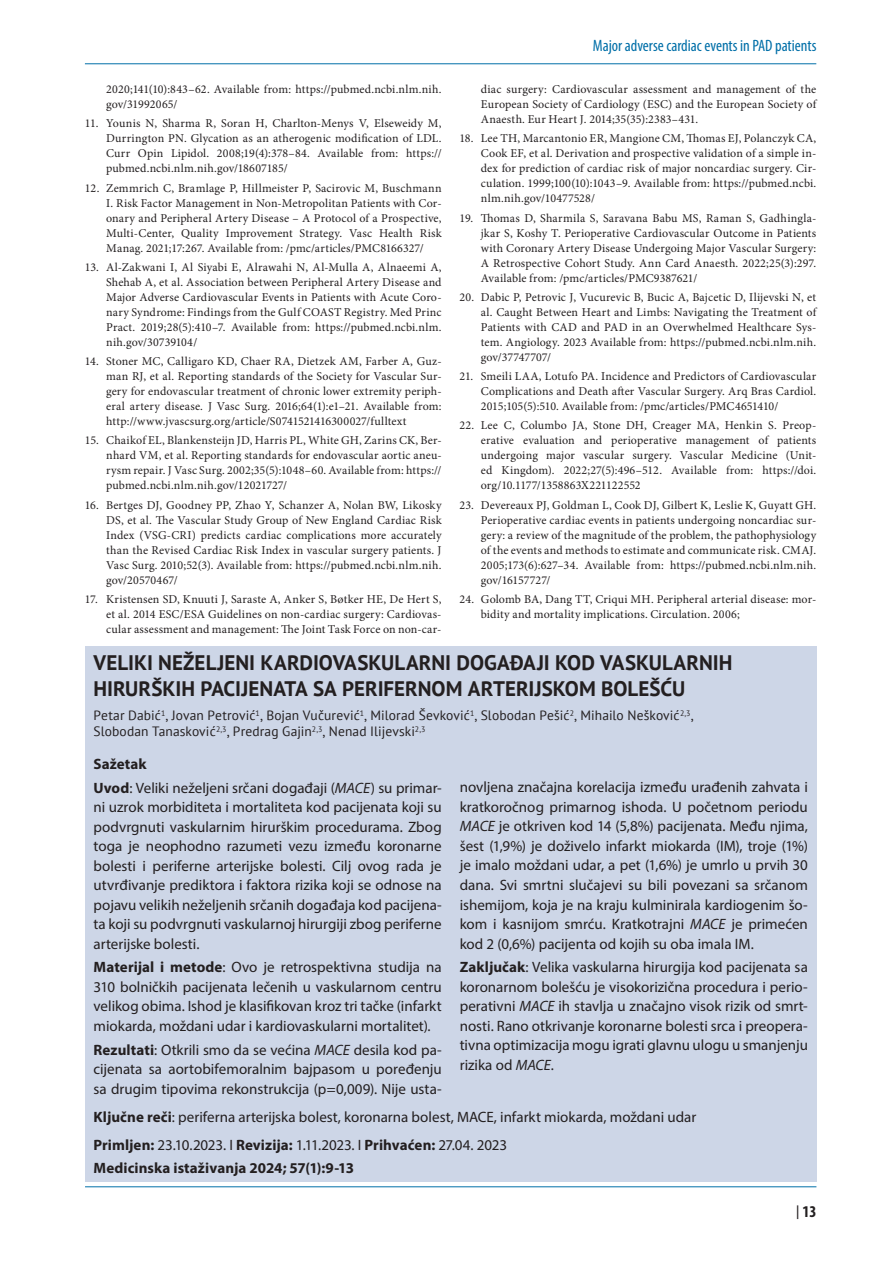
<style>
.page{position:relative;width:893px;height:1263px;background:#fff}
.page>*{position:absolute;margin:0;border:0;box-sizing:border-box;transform-origin:0 0}
.t1{font:700 21px/25.2px "PT Sans";color:#231f20}
.t2{font:condensed 16.5px "Myriad Pro";color:#006fa8}
.t3{font:700 condensed 16.5px "Myriad Pro";color:#231f20}
.t4{font:15px/19.5px "Myriad Pro";color:#231f20;text-align:justify}
.t5{font:700 15px "Myriad Pro";letter-spacing:.005em;color:#231f20}
.t6{font:13.5px/16.2px "PT Sans";letter-spacing:.01em;color:#231f20}
.t7{font:12px/15px "Minion Pro";letter-spacing:.01em;color:#231f20;text-align:justify}
.s1{font-weight:700}
.s2{font-style:italic}
.s3{font-family:"PT Sans";font-weight:400;font-stretch:normal}
</style>
<div class="page">
<hr style="left:85px;top:63px;width:731px;height:1px;background:#006fa8">
<hr style="left:85px;top:1186px;width:731px;height:1px;background:#006fa8">
<div style="left:85px;top:646px;width:731px;height:536px;background:#cdd6e7"></div>
<h2 class="t2" style="left:593px;top:35px;width:225px">Major adverse cardiac events in PAD patients</h2>
<p class="t7" style="left:481px;top:82px;width:337px">diac surgery: Cardiovascular assessment and management of the European Society of Cardiology (ESC) and the European Society of Anaesth. Eur Heart J. 2014;35(35):2383–431.</p>
<p class="t7" style="left:481px;top:131px;width:337px;text-indent:-21px">18. Lee TH, Marcantonio ER, Mangione CM, Thomas EJ, Polanczyk CA, Cook EF, et al. Derivation and prospective validation of a simple in&shy;dex for prediction of cardiac risk of major noncardiac surgery. Cir&shy;culation. 1999;100(10):1043–9. Available from: https://pubmed.ncbi. nlm.nih.gov/10477528/</p>
<p class="t7" style="left:481px;top:210px;width:337px;text-indent:-21px">19. Thomas D, Sharmila S, Saravana Babu MS, Raman S, Gadhingla&shy;jkar S, Koshy T. Perioperative Cardiovascular Outcome in Patients with Coronary Artery Disease Undergoing Major Vascular Surgery:<br>A Retrospective Cohort Study. Ann Card Anaesth. 2022;25(3):297.<br>Available from: /pmc/articles/PMC9387621/</p>
<p class="t7" style="left:481px;top:289px;width:337px;text-indent:-21px">20. Dabic P, Petrovic J, Vucurevic B, Bucic A, Bajcetic D, Ilijevski N, et al. Caught Between Heart and Limbs: Navigating the Treatment of Patients with CAD and PAD in an Overwhelmed Healthcare Sys&shy;tem. Angiology. 2023 Available from: https://pubmed.ncbi.nlm.nih. gov/37747707/</p>
<p class="t7" style="left:481px;top:369px;width:337px;text-indent:-21px">21. Smeili LAA, Lotufo PA. Incidence and Predictors of Cardiovascular Complications and Death after Vascular Surgery. Arq Bras Cardiol.<br>2015;105(5):510. Available from: /pmc/articles/PMC4651410/</p>
<p class="t7" style="left:481px;top:418px;width:337px;text-indent:-21px">22. Lee C, Columbo JA, Stone DH, Creager MA, Henkin S. Preop&shy;erative evaluation and perioperative management of patients undergoing major vascular surgery. Vascular Medicine (Unit&shy;ed Kingdom). 2022;27(5):496–512. Available from: https://doi. org/10.1177/1358863X221122552</p>
<p class="t7" style="left:481px;top:497px;width:337px;text-indent:-21px">23. Devereaux PJ, Goldman L, Cook DJ, Gilbert K, Leslie K, Guyatt GH.<br>Perioperative cardiac events in patients undergoing noncardiac sur&shy;gery: a review of the magnitude of the problem, the pathophysiology of the events and methods to estimate and communicate risk. CMAJ.<br>2005;173(6):627–34. Available from: https://pubmed.ncbi.nlm.nih. gov/16157727/</p>
<p class="t7" style="left:481px;top:591px;width:337px;text-indent:-21px">24. Golomb BA, Dang TT, Criqui MH. Peripheral arterial disease: mor&shy;bidity and mortality implications. Circulation. 2006;</p>
<h1 class="t1" style="left:94px;top:650px;width:640px">VELIKI NEŽELJENI KARDIOVASKULARNI DOGAĐAJI KOD VASKULARNIH<br>HIRURŠKIH PACIJENATA SA PERIFERNOM ARTERIJSKOM BOLEŠĆU</h1>
<p class="t6" style="left:94px;top:707px;width:601px">Petar Dabić<sup>1</sup>, Jovan Petrović<sup>1</sup>, Bojan Vučurević<sup>1</sup>, Milorad Ševković<sup>1</sup>, Slobodan Pešić<sup>2</sup>, Mihailo Nešković<sup>2,3</sup>,<br>Slobodan Tanasković<sup>2,3</sup>, Predrag Gajin<sup>2,3</sup>, Nenad Ilijevski<sup>2,3</sup></p>
<p class="t4" style="left:94px;top:752px;width:350px;line-height:23.7px"><span class="s1">Sažetak<br>Uvod</span>: Veliki neželjeni srčani događaji (<span class="s2">MACE</span>) su primar-</p>
<p class="t4" style="left:94px;top:797px;width:350px">ni uzrok morbiditeta i mortaliteta kod pacijenata koji su podvrgnuti vaskularnim hirurškim procedurama. Zbog toga je neophodno razumeti vezu između koronarne bolesti i periferne arterijske bolesti. Cilj ovog rada je utvrđivanje prediktora i faktora rizika koji se odnose na pojavu velikih neželjenih srčanih događaja kod pacijena&shy;ta koji su podvrgnuti vaskularnoj hirurgiji zbog periferne arterijske bolesti.</p>
<p class="t4" style="left:94px;top:957px;width:350px"><span class="s1">Materijal i metode</span>: Ovo je retrospektivna studija na 310 bolničkih pacijenata lečenih u vaskularnom centru velikog obima. Ishod je klasifikovan kroz tri tačke (infarkt miokarda, moždani udar i kardiovaskularni mortalitet).</p>
<p class="t4" style="left:94px;top:1039px;width:350px"><span class="s1">Rezultati</span>: Otkrili smo da se većina <span class="s2">MACE</span> desila kod pa&shy;cijenata sa aortobifemoralnim bajpasom u poređenju sa drugim tipovima rekonstrukcija (p=0,009). Nije usta-</p>
<p class="t7" style="left:106px;top:82px;width:337px">2020;141(10):843–62. Available from: https://pubmed.ncbi.nlm.nih. gov/31992065/</p>
<p class="t7" style="left:106px;top:116px;width:337px;text-indent:-21px">11. Younis N, Sharma R, Soran H, Charlton-Menys V, Elseweidy M, Durrington PN. Glycation as an atherogenic modification of LDL.<br>Curr Opin Lipidol. 2008;19(4):378–84. Available from: https:// pubmed.ncbi.nlm.nih.gov/18607185/</p>
<p class="t7" style="left:106px;top:180px;width:337px;text-indent:-21px">12. Zemmrich C, Bramlage P, Hillmeister P, Sacirovic M, Buschmann I. Risk Factor Management in Non-Metropolitan Patients with Cor&shy;onary and Peripheral Artery Disease – A Protocol of a Prospective, Multi-Center, Quality Improvement Strategy. Vasc Health Risk Manag. 2021;17:267. Available from: /pmc/articles/PMC8166327/</p>
<p class="t7" style="left:106px;top:259px;width:337px;text-indent:-21px">13. Al-Zakwani I, Al Siyabi E, Alrawahi N, Al-Mulla A, Alnaeemi A, Shehab A, et al. Association between Peripheral Artery Disease and Major Adverse Cardiovascular Events in Patients with Acute Coro&shy;nary Syndrome: Findings from the Gulf COAST Registry. Med Princ Pract. 2019;28(5):410–7. Available from: https://pubmed.ncbi.nlm. nih.gov/30739104/</p>
<p class="t7" style="left:106px;top:354px;width:337px;text-indent:-21px">14. Stoner MC, Calligaro KD, Chaer RA, Dietzek AM, Farber A, Guz&shy;man RJ, et al. Reporting standards of the Society for Vascular Sur&shy;gery for endovascular treatment of chronic lower extremity periph&shy;eral artery disease. J Vasc Surg. 2016;64(1):e1–21. Available from: http://www.jvascsurg.org/article/S0741521416300027/fulltext</p>
<p class="t7" style="left:106px;top:433px;width:337px;text-indent:-21px">15. Chaikof EL, Blankensteijn JD, Harris PL, White GH, Zarins CK, Ber&shy;nhard VM, et al. Reporting standards for endovascular aortic aneu&shy;rysm repair. J Vasc Surg. 2002;35(5):1048–60. Available from: https:// pubmed.ncbi.nlm.nih.gov/12021727/</p>
<p class="t7" style="left:106px;top:497px;width:337px;text-indent:-21px">16. Bertges DJ, Goodney PP, Zhao Y, Schanzer A, Nolan BW, Likosky DS, et al. The Vascular Study Group of New England Cardiac Risk Index (VSG-CRI) predicts cardiac complications more accurately than the Revised Cardiac Risk Index in vascular surgery patients. J Vasc Surg. 2010;52(3). Available from: https://pubmed.ncbi.nlm.nih. gov/20570467/</p>
<p class="t7" style="left:106px;top:591px;width:337px;text-indent:-21px">17. Kristensen SD, Knuuti J, Saraste A, Anker S, Bøtker HE, De Hert S, et al. 2014 ESC/ESA Guidelines on non-cardiac surgery: Cardiovas&shy;cular assessment and management: The Joint Task Force on non-car-</p>
<p class="t4" style="left:460px;top:777px;width:350px">novljena značajna korelacija između urađenih zahvata i kratkoročnog primarnog ishoda. U početnom periodu <span class="s2">MACE</span> je otkriven kod 14 (5,8%) pacijenata. Među njima, šest (1,9%) je doživelo infarkt miokarda (IM), troje (1%) je imalo moždani udar, a pet (1,6%) je umrlo u prvih 30 dana. Svi smrtni slučajevi su bili povezani sa srčanom ishemijom, koja je na kraju kulminirala kardiogenim šo&shy;kom i kasnijom smrću. Kratkotrajni <span class="s2">MACE</span> je primećen kod 2 (0,6%) pacijenta od kojih su oba imala IM.</p>
<p class="t4" style="left:460px;top:957px;width:350px"><span class="s1">Zaključak</span>: Velika vaskularna hirurgija kod pacijenata sa koronarnom bolešću je visokorizična procedura i perio&shy;perativni <span class="s2">MACE</span> ih stavlja u značajno visok rizik od smrt&shy;nosti. Rano otkrivanje koronarne bolesti srca i preopera&shy;tivna optimizacija mogu igrati glavnu ulogu u smanjenju rizika od <span class="s2">MACE</span>.</p>
<p class="t4" style="left:94px;top:1102px;width:604px;line-height:28px"><span class="s1">Ključne reči</span>: periferna arterijska bolest, koronarna bolest, MACE, infarkt miokarda, moždani udar<br><span class="s1">Primljen:</span> 23.10.2023. I <span class="s1">Revizija:</span> 1.11.2023. I <span class="s1">Prihvaćen:</span> 27.04. 2023</p>
<p class="t5" style="left:94px;top:1158px;width:262px">Medicinska istaživanja 2024; 57(1):9-13</p>
<h2 class="t3" style="left:796px;top:1201px;width:22px"><span class="s3">|</span> 13</h2>
</div>
